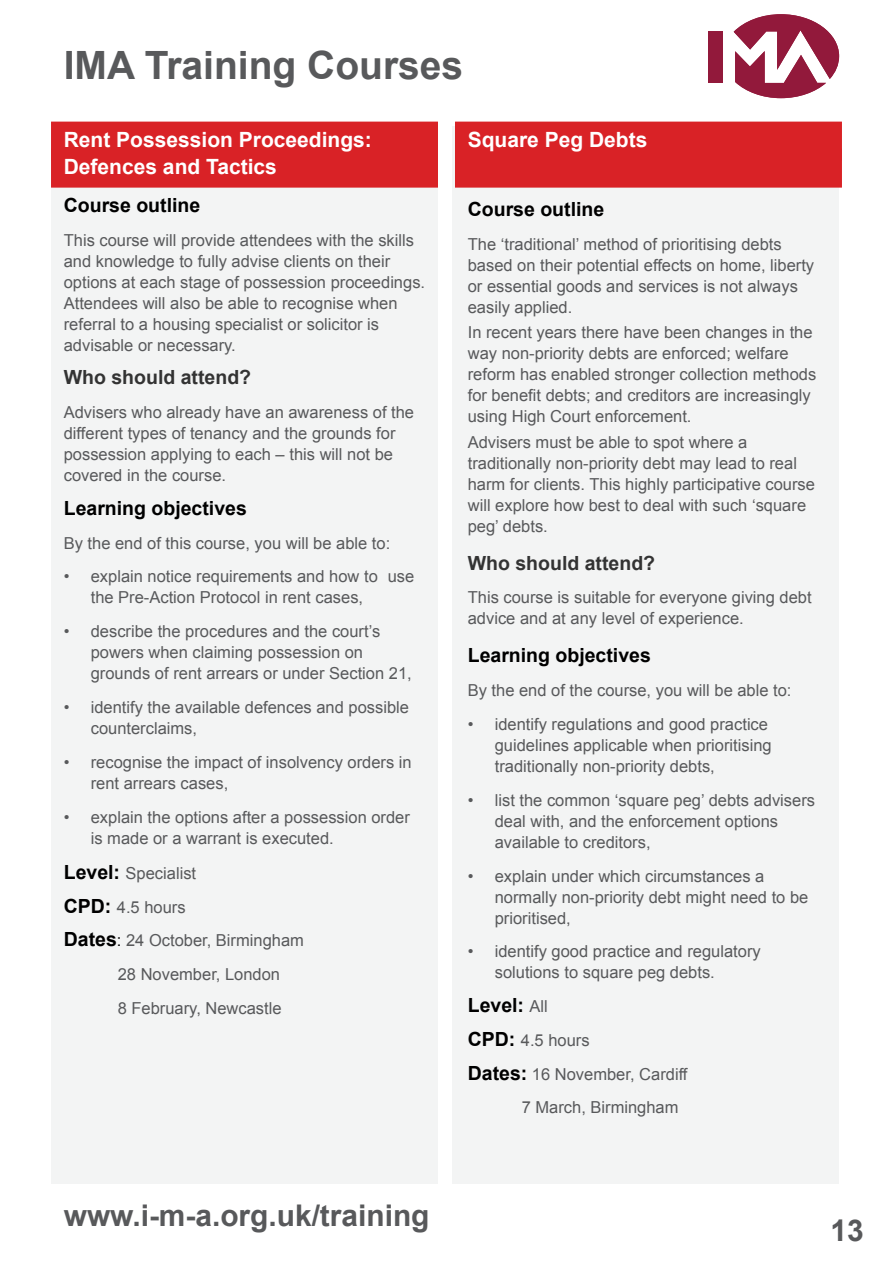
<style>
.page{position:relative;width:893px;height:1263px;background:#fff}
.page>*{position:absolute;margin:0;border:0;box-sizing:border-box;transform-origin:0 0}
.t1{font:700 39px "Arial";color:#58595b}
.t2{font:700 30px "Arial";color:#58595b}
.t3{font:700 29.85px "Arial";color:#58595b}
.t4{font:700 21px/27px "Arial";color:#fff}
.t5{font:700 19.5px "Arial";color:#000}
.t6{font:700 19.5px "Arial";color:#333}
.t7{font:16.5px/21px "Arial";color:#58595b}
.s1{font-weight:700;font-size:19.5px;color:#000}
.s2{color:#000}
.s3{font-weight:400;font-size:16.5px;color:#58595b}
</style>
<div class="page">
<div style="left:709px;top:31px;width:14px;height:52px;background:#92193b"></div>
<svg style="left:734px;top:14px;width:105px;height:84px"></svg>
<div style="left:51px;top:133px;width:387px;height:1051px;background:#f3f4f4"></div>
<div style="left:452px;top:126px;width:387px;height:1058px;background:#f3f4f4"></div>
<div style="left:51px;top:122px;width:387px;height:39px;background:#d92226"></div>
<div style="left:51px;top:149px;width:387px;height:39px;background:#d92226"></div>
<div style="left:455px;top:122px;width:387px;height:39px;background:#d92226"></div>
<div style="left:455px;top:149px;width:387px;height:39px;background:#d92226"></div>
<h1 class="t1" style="left:64px;top:40px;width:401px">IMA Training Courses</h1>
<p class="t4" style="left:64px;top:127px;width:310px">Rent Possession Proceedings:<br>Defences and Tactics</p>
<p class="t5" style="left:64px;top:192px;width:138px">Course outline</p>
<p class="t7" style="left:64px;top:230px;width:360px">This course will provide attendees with the skills and knowledge to fully advise clients on their options at each stage of possession proceedings.<br>Attendees will also be able to recognise when referral to a housing specialist or solicitor is advisable or necessary.</p>
<p class="t6" style="left:64px;top:365px;width:189px">Who should attend?</p>
<p class="t7" style="left:64px;top:402px;width:352px">Advisers who already have an awareness of the different types of tenancy and the grounds for possession applying to each – this will not be covered in the course.</p>
<p class="t5" style="left:64px;top:495px;width:185px">Learning objectives</p>
<p class="t7" style="left:64px;top:533px;width:328px">By the end of this course, you will be able to:</p>
<p class="t7" style="left:91px;top:566px;width:325px;text-indent:-27px">• explain notice requirements and how to use the Pre-Action Protocol in rent cases,</p>
<p class="t7" style="left:91px;top:621px;width:322px;text-indent:-27px">• describe the procedures and the court’s powers when claiming possession on grounds of rent arrears or under Section 21,</p>
<p class="t7" style="left:91px;top:697px;width:320px;text-indent:-27px">• identify the available defences and possible counterclaims,</p>
<p class="t7" style="left:91px;top:752px;width:322px;text-indent:-27px">• recognise the impact of insolvency orders in rent arrears cases,</p>
<p class="t7" style="left:91px;top:806px;width:321px;text-indent:-27px">• explain the options after a possession order is made or a warrant is executed.</p>
<p class="t7" style="left:64px;top:863px;width:134px"><span class="s1">Level:</span> Specialist</p>
<p class="t7" style="left:64px;top:896px;width:123px"><span class="s1">CPD:</span> 4.5 hours</p>
<p class="t7" style="left:64px;top:930px;width:242px"><span class="s1">Dates</span><span class="s2">:</span> 24 October, Birmingham</p>
<p class="t7" style="left:118px;top:964px;width:164px">28 November, London</p>
<p class="t7" style="left:118px;top:998px;width:165px">8 February, Newcastle</p>
<p class="t4" style="left:468px;top:127px;width:181px">Square Peg Debts</p>
<p class="t5" style="left:468px;top:197px;width:138px">Course outline</p>
<p class="t7" style="left:468px;top:234px;width:348px">The ‘traditional’ method of prioritising debts based on their potential effects on home, liberty or essential goods and services is not always easily applied.</p>
<p class="t7" style="left:468px;top:322px;width:350px">In recent years there have been changes in the way non-priority debts are enforced; welfare reform has enabled stronger collection methods for benefit debts; and creditors are increasingly using High Court enforcement.</p>
<p class="t7" style="left:468px;top:432px;width:349px">Advisers must be able to spot where a traditionally non-priority debt may lead to real harm for clients. This highly participative course will explore how best to deal with such ‘square peg’ debts.</p>
<p class="t6" style="left:468px;top:550px;width:189px">Who should attend?</p>
<p class="t7" style="left:468px;top:587px;width:345px">This course is suitable for everyone giving debt advice and at any level of experience.</p>
<p class="t5" style="left:468px;top:643px;width:185px">Learning objectives</p>
<p class="t7" style="left:468px;top:680px;width:325px">By the end of the course, you will be able to:</p>
<p class="t7" style="left:495px;top:714px;width:278px;text-indent:-27px">• identify regulations and good practice guidelines applicable when prioritising traditionally non-priority debts,</p>
<p class="t7" style="left:495px;top:790px;width:322px;text-indent:-27px">• list the common ‘square peg’ debts advisers deal with, and the enforcement options available to creditors,</p>
<p class="t7" style="left:495px;top:865px;width:315px;text-indent:-27px">• explain under which circumstances a normally non-priority debt might need to be prioritised,</p>
<p class="t7" style="left:495px;top:941px;width:267px;text-indent:-27px">• identify good practice and regulatory solutions to square peg debts.</p>
<p class="t5" style="left:468px;top:992px;width:82px">Level: <span class="s3">All</span></p>
<p class="t7" style="left:468px;top:1030px;width:123px"><span class="s1">CPD:</span> 4.5 hours</p>
<p class="t7" style="left:468px;top:1063px;width:221px"><span class="s1">Dates:</span> 16 November, Cardiff</p>
<p class="t7" style="left:522px;top:1097px;width:158px">7 March, Birmingham</p>
<h3 class="t3" style="left:64px;top:1196px;width:367px">www.i-m-a.org.uk/training</h3>
<h2 class="t2" style="left:831px;top:1211px;width:35px">13</h2>
</div>
